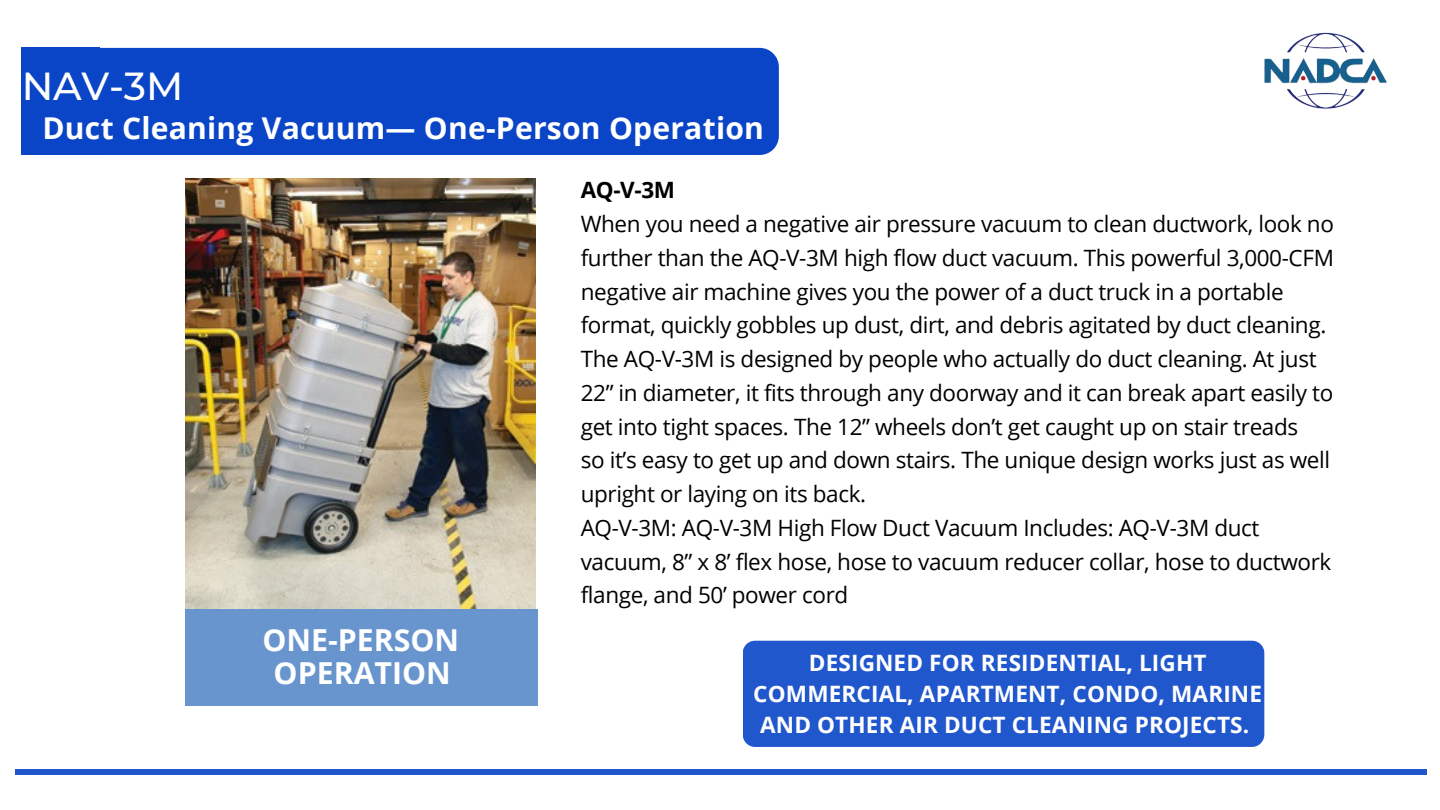
<style>
.page{position:relative;width:1440px;height:810px;background:#fff}
.page>*{position:absolute;margin:0;border:0;box-sizing:border-box;transform-origin:0 0}
.t1{font:500 39px "Montserrat";color:#fff}
.t2{font:700 30.3px "Open Sans";color:#fff}
.t3{font:700 30px "Open Sans";letter-spacing:.01em;color:#fff}
.t4{font:700 22.65px/30.9px "Open Sans";letter-spacing:.005em;color:#fff;text-align:center}
.t5{font:22.5px/33.8px "Open Sans";letter-spacing:-.015em;color:#000}
.t6{font:700 22.5px "Open Sans";color:#000}
</style>
<div class="page">
<div style="left:22px;top:48px;width:757px;height:107px;background:#0a45c7;border-radius:19px"></div>
<div style="left:21px;top:48px;width:79px;height:107px;background:#0a45c7"></div>
<img style="left:1264px;top:32px;width:123px;height:77px">
<div style="left:15px;top:769px;width:1412px;height:6px;background:#2157cd"></div>
<div style="left:743px;top:641px;width:521px;height:106px;background:#2157cd"></div>
<img style="left:186px;top:179px;width:350px;height:430px">
<div style="left:186px;top:609px;width:352px;height:96px;background:#6895ce"></div>
<h3 class="t1" style="left:22px;top:62px;width:163px">NAV-3M</h3>
<p class="t3" style="left:42px;top:107px;width:723px">Duct Cleaning Vacuum— One-Person Operation</p>
<p class="t6" style="left:581px;top:174px;width:96px">AQ-V-3M</p>
<h2 class="t5" style="left:581px;top:207px;width:755px">When you need a negative air pressure vacuum to clean ductwork, look no further than the AQ-V-3M high flow duct vacuum. This powerful 3,000-CFM negative air machine gives you the power of a duct truck in a portable format, quickly gobbles up dust, dirt, and debris agitated by duct cleaning.</h2>
<h2 class="t5" style="left:581px;top:342px;width:737px">The AQ-V-3M is designed by people who actually do duct cleaning. At just</h2>
<p class="t5" style="left:581px;top:375px;width:754px">22” in diameter, it fits through any doorway and it can break apart easily to</p>
<p class="t5" style="left:581px;top:409px;width:719px">get into tight spaces. The 12” wheels don’t get caught up on stair treads</p>
<p class="t5" style="left:581px;top:443px;width:751px">so it’s easy to get up and down stairs. The unique design works just as well</p>
<p class="t5" style="left:581px;top:477px;width:287px">upright or laying on its back.</p>
<p class="t5" style="left:581px;top:510px;width:680px">AQ-V-3M: AQ-V-3M High Flow Duct Vacuum Includes: AQ-V-3M duct</p>
<p class="t5" style="left:581px;top:544px;width:752px">vacuum, 8” x 8’ flex hose, hose to vacuum reducer collar, hose to ductwork flange, and 50’ power cord</p>
<p class="t2" style="left:262px;top:619px;width:198px">ONE-PERSON</p>
<h4 class="t2" style="left:274px;top:652px;width:179px">OPERATION</h4>
<p class="t4" style="left:753px;top:647px;width:510px">DESIGNED FOR RESIDENTIAL, LIGHT<br>COMMERCIAL, APARTMENT, CONDO, MARINE<br>AND OTHER AIR DUCT CLEANING PROJECTS.</p>
</div>
